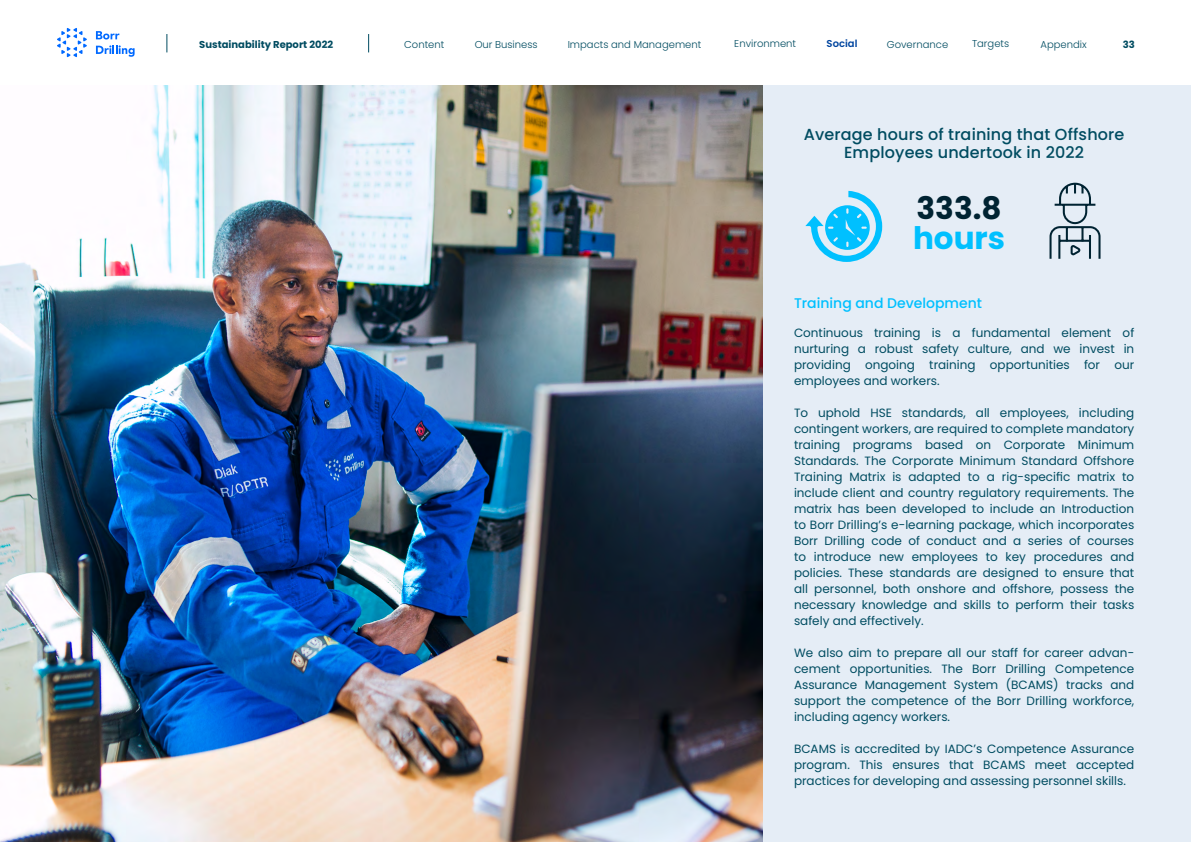
<style>
.page{position:relative;width:1191px;height:842px;background:#fff}
.page>*{position:absolute;margin:0;border:0;box-sizing:border-box;transform-origin:0 0}
.t1{font:700 31px "Poppins";color:#002332}
.t2{font:700 31px "Poppins";color:#00c0ff}
.t3{font:500 16px/18px "Poppins";letter-spacing:.01em;color:#004c61;text-align:center}
.t4{font:500 14px "Poppins";color:#00c0ff}
.t5{font:12px/16px "Poppins";color:#004c61;text-align:justify}
.t6{font:300 10px "Poppins";color:#004c61}
.t7{font:700 10px "Poppins";color:#004c61}
.t8{font:600 10px "Poppins";color:#00459f}
</style>
<div class="page">
<div style="left:736px;top:0;width:455px;height:842px;background:#e5edf6"></div>
<img style="left:0;top:85px;width:763px;height:757px">
<svg style="left:805px;top:191px;width:77px;height:71px"></svg>
<svg style="left:1049px;top:182px;width:52px;height:77px"></svg>
<div style="left:0;top:0;width:1191px;height:85px;background:#fff"></div>
<svg style="left:167px;top:34px;width:1px;height:18px"></svg>
<svg style="left:368px;top:34px;width:1px;height:18px"></svg>
<svg style="left:96px;top:31px;width:39px;height:26px"></svg>
<svg style="left:57px;top:28px;width:30px;height:29px"></svg>
<p class="t7" style="left:199px;top:39px;width:135px">Sustainability Report 2022</p>
<p class="t6" style="left:404px;top:39px;width:42px">Content</p>
<p class="t6" style="left:474px;top:39px;width:65px">Our Business</p>
<p class="t6" style="left:567px;top:39px;width:135px">Impacts and Management</p>
<p class="t6" style="left:734px;top:38px;width:63px">Environment</p>
<p class="t8" style="left:826px;top:38px;width:32px">Social</p>
<p class="t6" style="left:887px;top:39px;width:63px">Governance</p>
<p class="t6" style="left:972px;top:38px;width:39px">Targets</p>
<p class="t6" style="left:1040px;top:39px;width:48px">Appendix</p>
<p class="t7" style="left:1122px;top:39px;width:14px">33</p>
<h2 class="t3" style="left:804px;top:125px;width:322px">Average hours of training that Offshore<br>Employees undertook in 2022</h2>
<h1 class="t1" style="left:916px;top:190px;width:87px">333.8</h1>
<h1 class="t2" style="left:913px;top:220px;width:94px">hours</h1>
<p class="t4" style="left:794px;top:295px;width:190px">Training and Development</p>
<p class="t5" style="left:794px;top:325px;width:342px">Continuous training is a fundamental element of nurturing a robust safety culture, and we invest in providing ongoing training opportunities for our employees and workers.</p>
<p class="t5" style="left:794px;top:405px;width:342px">To uphold HSE standards, all employees, including contingent workers, are required to complete mandatory training programs based on Corporate Minimum Standards. The Corporate Minimum Standard Offshore Training Matrix is adapted to a rig-specific matrix to include client and country regulatory requirements. The matrix has been developed to include an Introduction to Borr Drilling’s e-learning package, which incorporates Borr Drilling code of conduct and a series of courses to introduce new employees to key procedures and policies. These standards are designed to ensure that all personnel, both onshore and offshore, possess the necessary knowledge and skills to perform their tasks safely and effectively.</p>
<p class="t5" style="left:794px;top:645px;width:342px">We also aim to prepare all our staff for career advan&shy;cement opportunities. The Borr Drilling Competence Assurance Management System (BCAMS) tracks and support the competence of the Borr Drilling workforce, including agency workers.</p>
<p class="t5" style="left:794px;top:741px;width:342px">BCAMS is accredited by IADC’s Competence Assurance program. This ensures that BCAMS meet accepted practices for developing and assessing personnel skills.</p>
</div>
